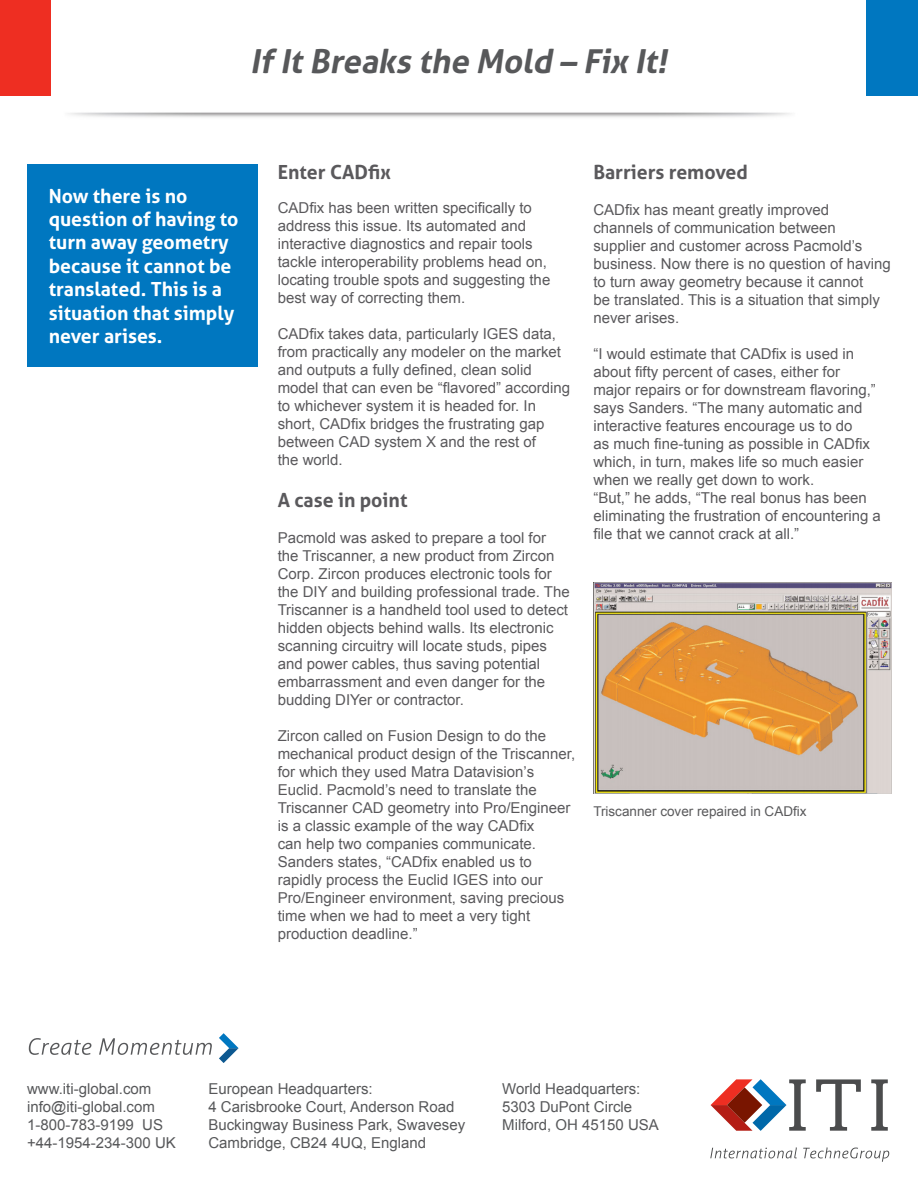
<style>
.page{position:relative;width:918px;height:1188px;background:#fff}
.page>*{position:absolute;margin:0;border:0;box-sizing:border-box;transform-origin:0 0}
.t1{font:italic 700 33px "Aller";color:#57585a}
.t2{font:700 19.5px/23.4px "Aller";color:#fff}
.t3{font:700 19.5px "Aller";color:#5a595c}
.t4{font:15px/18px "Arial";color:#5a595c}
.t5{font:15px/18px "Arial";color:#57585a}
.t6{font:13.5px "Arial";color:#5a5a5c}
</style>
<div class="page">
<div style="left:0;top:0;width:51px;height:95px;background:#ee2e22"></div>
<div style="left:866px;top:0;width:52px;height:95px;background:#0077c0"></div>
<svg style="left:710px;top:1147px;width:87px;height:11px"></svg>
<svg style="left:803px;top:1147px;width:86px;height:15px"></svg>
<svg style="left:816px;top:1079px;width:45px;height:52px"></svg>
<svg style="left:871px;top:1079px;width:17px;height:52px"></svg>
<svg style="left:711px;top:1079px;width:95px;height:52px"></svg>
<svg style="left:29px;top:1038px;width:62px;height:17px"></svg>
<svg style="left:99px;top:1038px;width:113px;height:17px"></svg>
<svg style="left:219px;top:1033px;width:20px;height:30px"></svg>
<img style="left:593px;top:582px;width:298px;height:211px">
<div style="left:27px;top:165px;width:231px;height:202px;background:#0077c0"></div>
<p class="t1" style="left:250px;top:41px;width:425px">IfItBreaks the Mold – Fix It!</p>
<p class="t2" style="left:49px;top:184px;width:191px">Now there is no question of having to turn away geometry because it cannot be translated. This is a situation that simply never arises.</p>
<p class="t3" style="left:278px;top:160px;width:115px">Enter CADfix</p>
<p class="t4" style="left:278px;top:199px;width:274px">CADfix has been written specifically to address this issue. Its automated and interactive diagnostics and repair tools tackle interoperability problems head on, locating trouble spots and suggesting the best way of correcting them.</p>
<p class="t4" style="left:278px;top:325px;width:294px">CADfix takes data, particularly IGES data, from practically any modeler on the market and outputs a fully defined, clean solid model that can even be “flavored” according to whichever system it is headed for. In short, CADfix bridges the frustrating gap between CAD system X and the rest of<br>the world.</p>
<p class="t3" style="left:278px;top:488px;width:131px">A case in point</p>
<p class="t4" style="left:278px;top:529px;width:294px">Pacmold was asked to prepare a tool for the Triscanner, a new product from Zircon Corp. Zircon produces electronic tools for the DIY and building professional trade. The Triscanner is a handheld tool used to detect hidden objects behind walls. Its electronic scanning circuitry will locate studs, pipes and power cables, thus saving potential embarrassment and even danger for the budding DIYer or contractor.</p>
<p class="t4" style="left:278px;top:727px;width:299px">Zircon called on Fusion Design to do the mechanical product design of the Triscanner, for which they used Matra Datavision’s Euclid. Pacmold’s need to translate the Triscanner CAD geometry into Pro/Engineer is a classic example of the way CADfix<br>can help two companies communicate.<br>Sanders states, “CADfix enabled us to rapidly process the Euclid IGES into our Pro/Engineer environment, saving precious time when we had to meet a very tight production deadline.”</p>
<p class="t3" style="left:593px;top:160px;width:156px">Barriers removed</p>
<p class="t4" style="left:593px;top:201px;width:299px">CADfix has meant greatly improved channels of communication between supplier and customer across Pacmold’s business. Now there is no question of having to turn away geometry because it cannot<br>be translated. This is a situation that simply never arises.</p>
<p class="t4" style="left:593px;top:345px;width:284px">“I would estimate that CADfix is used in about fifty percent of cases, either for major repairs or for downstream flavoring,” says Sanders. “The many automatic and interactive features encourage us to do<br>as much fine-tuning as possible in CADfix which, in turn, makes life so much easier when we really get down to work.</p>
<p class="t4" style="left:593px;top:489px;width:289px">“But,” he adds, “The real bonus has been eliminating the frustration of encountering a file that we cannot crack at all.”</p>
<p class="t6" style="left:593px;top:802px;width:215px">Triscanner cover repaired in CADfix</p>
<p class="t5" style="left:27px;top:1080px;width:126px">www.iti-global.com</p>
<p class="t5" style="left:27px;top:1098px;width:129px">info@iti-global.com</p>
<p class="t5" style="left:27px;top:1116px;width:137px">1-800-783-9199 US</p>
<p class="t5" style="left:27px;top:1134px;width:150px">+44-1954-234-300 UK</p>
<p class="t5" style="left:208px;top:1080px;width:166px">European Headquarters:</p>
<p class="t5" style="left:208px;top:1098px;width:247px">4 Carisbrooke Court, Anderson Road</p>
<p class="t5" style="left:208px;top:1116px;width:258px">Buckingway Business Park, Swavesey<br>Cambridge, CB24 4UQ, England</p>
<p class="t5" style="left:502px;top:1080px;width:140px">World Headquarters:</p>
<p class="t5" style="left:502px;top:1098px;width:132px">5303 DuPont Circle</p>
<p class="t5" style="left:502px;top:1116px;width:158px">Milford, OH 45150 USA</p>
</div>
